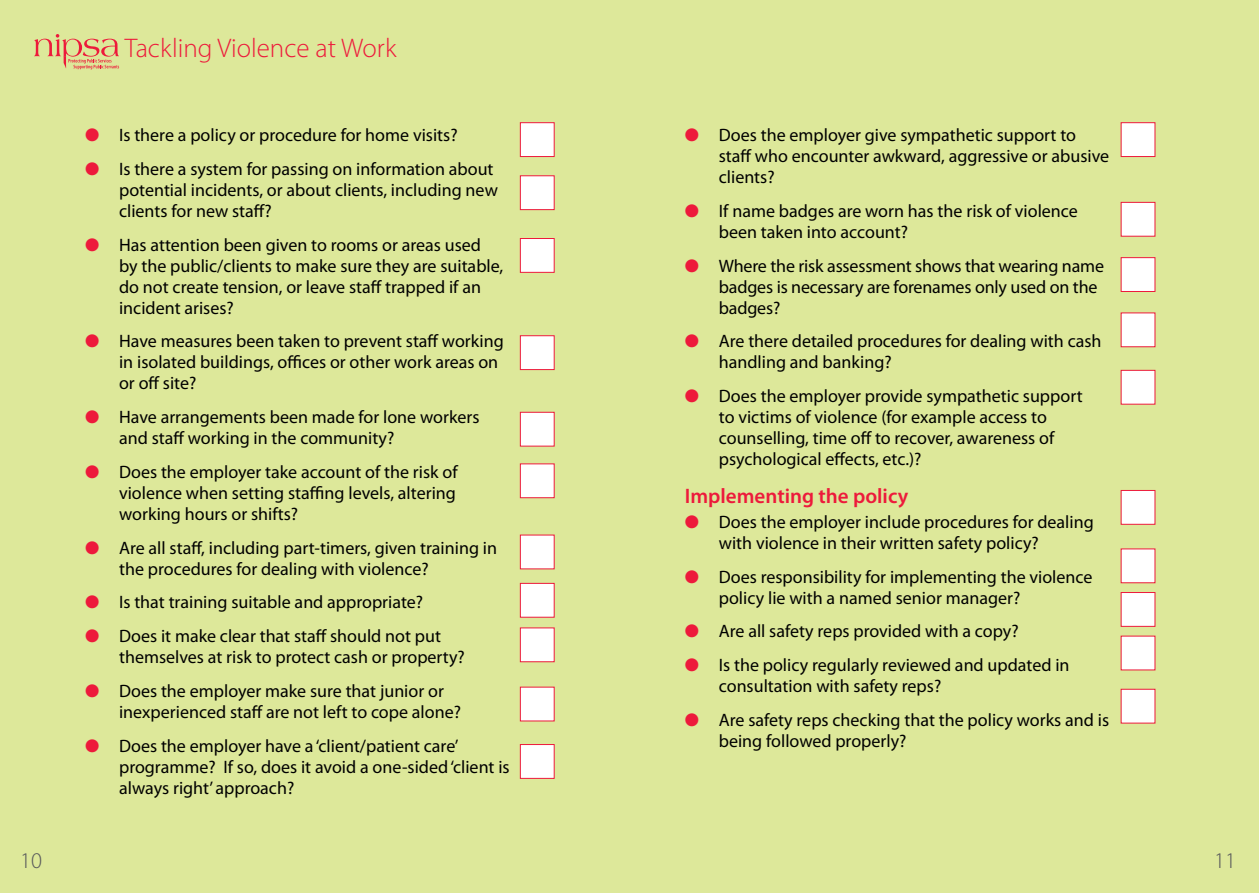
<style>
.page{position:relative;width:1259px;height:893px;background:#fff}
.page>*{position:absolute;margin:0;border:0;box-sizing:border-box;transform-origin:0 0}
.t1{font:300 27px "Myriad Pro";color:#ed1a3b}
.t2{font:300 22.5px "Myriad Pro";color:#58595b}
.t3{font:600 21px "Myriad Pro";color:#ed1a3b}
.t4{font:18px/21px "Myriad Pro";color:#000}
.s1{color:#ed1a3b}
</style>
<div class="page">
<div style="left:0;top:0;width:628px;height:893px;background:#dde89a"></div>
<div style="left:628px;top:0;width:631px;height:893px;background:#dde89a"></div>
<svg style="left:34px;top:34px;width:85px;height:36px"></svg>
<div style="left:520px;top:122px;width:34px;height:35px;background:#fff;border:1px solid #ed1a3b"></div>
<div style="left:1120px;top:122px;width:35px;height:35px;background:#fff;border:1px solid #ed1a3b"></div>
<div style="left:1120px;top:202px;width:35px;height:35px;background:#fff"></div>
<div style="left:1120px;top:257px;width:35px;height:35px;background:#fff;border:1px solid #ed1a3b"></div>
<div style="left:1120px;top:313px;width:35px;height:34px;background:#fff"></div>
<div style="left:1120px;top:370px;width:35px;height:35px;background:#fff"></div>
<div style="left:1120px;top:490px;width:35px;height:35px;background:#fff;border:1px solid #ed1a3b"></div>
<div style="left:1120px;top:549px;width:35px;height:34px;background:#fff"></div>
<div style="left:1120px;top:592px;width:35px;height:35px;background:#fff;border:1px solid #ed1a3b"></div>
<div style="left:1120px;top:636px;width:35px;height:34px;background:#fff"></div>
<div style="left:1120px;top:689px;width:35px;height:34px;background:#fff"></div>
<div style="left:520px;top:175px;width:34px;height:35px;background:#fff;border:1px solid #ed1a3b"></div>
<div style="left:520px;top:238px;width:34px;height:35px;background:#fff;border:1px solid #ed1a3b"></div>
<div style="left:520px;top:335px;width:34px;height:35px;background:#fff;border:1px solid #ed1a3b"></div>
<div style="left:520px;top:412px;width:34px;height:34px;background:#fff;border:1px solid #ed1a3b"></div>
<div style="left:520px;top:463px;width:34px;height:35px;background:#fff;border:1px solid #ed1a3b"></div>
<div style="left:520px;top:535px;width:34px;height:34px;background:#fff"></div>
<div style="left:520px;top:583px;width:34px;height:35px;background:#fff;border:1px solid #ed1a3b"></div>
<div style="left:520px;top:627px;width:34px;height:35px;background:#fff;border:1px solid #ed1a3b"></div>
<div style="left:520px;top:687px;width:34px;height:34px;background:#fff"></div>
<div style="left:520px;top:744px;width:34px;height:35px;background:#fff;border:1px solid #ed1a3b"></div>
<h1 class="t1" style="left:125px;top:31px;width:273px">Tackling Violence at Work</h1>
<p class="t4" style="left:85px;top:124px;width:374px"><span class="s1">●</span> Is there a policy or procedure for home visits?</p>
<p class="t4" style="left:119px;top:158px;width:380px;text-indent:-34px"><span class="s1">●</span> Is there a system for passing on information about potential incidents, or about clients, including new clients for new staff?</p>
<p class="t4" style="left:119px;top:234px;width:386px;text-indent:-34px"><span class="s1">●</span> Has attention been given to rooms or areas used by the public/clients to make sure they are suitable, do not create tension, or leave staff trapped if an incident arises?</p>
<p class="t4" style="left:119px;top:331px;width:386px;text-indent:-34px"><span class="s1">●</span> Have measures been taken to prevent staff working in isolated buildings, offices or other work areas on or off site?</p>
<p class="t4" style="left:119px;top:406px;width:362px;text-indent:-34px"><span class="s1">●</span> Have arrangements been made for lone workers and staff working in the community?</p>
<p class="t4" style="left:119px;top:461px;width:340px;text-align:justify;text-indent:-34px"><span class="s1">●</span> Does the employer take account of the risk of violence when setting staffing levels, altering working hours or shifts?</p>
<p class="t4" style="left:119px;top:537px;width:379px;text-indent:-34px"><span class="s1">●</span> Are all staff, including part-timers, given training in the procedures for dealing with violence?</p>
<p class="t4" style="left:85px;top:592px;width:340px"><span class="s1">●</span> Is that training suitable and appropriate?</p>
<p class="t4" style="left:119px;top:625px;width:347px;text-indent:-34px"><span class="s1">●</span> Does it make clear that staff should not put themselves at risk to protect cash or property?</p>
<p class="t4" style="left:119px;top:680px;width:343px;text-indent:-34px"><span class="s1">●</span> Does the employer make sure that junior or inexperienced staff are not left to cope alone?</p>
<p class="t4" style="left:119px;top:735px;width:392px;text-indent:-34px"><span class="s1">●</span> Does the employer have a ‘client/patient care’ programme? If so, does it avoid a one-sided ‘client is always right’ approach?</p>
<p class="t4" style="left:719px;top:124px;width:392px;text-indent:-34px"><span class="s1">●</span> Does the employer give sympathetic support to staff who encounter awkward, aggressive or abusive clients?</p>
<p class="t4" style="left:719px;top:200px;width:360px;text-indent:-34px"><span class="s1">●</span> If name badges are worn has the risk of violence been taken into account?</p>
<p class="t4" style="left:719px;top:255px;width:387px;text-indent:-34px"><span class="s1">●</span> Where the risk assessment shows that wearing name badges is necessary are forenames only used on the badges?</p>
<p class="t4" style="left:719px;top:331px;width:384px;text-indent:-34px"><span class="s1">●</span> Are there detailed procedures for dealing with cash handling and banking?</p>
<p class="t4" style="left:719px;top:385px;width:365px;text-indent:-34px"><span class="s1">●</span> Does the employer provide sympathetic support to victims of violence (for example access to counselling, time off to recover, awareness of psychological effects, etc.)?</p>
<p class="t3" style="left:685px;top:482px;width:225px">Implementing the policy</p>
<p class="t4" style="left:719px;top:511px;width:376px;text-indent:-34px"><span class="s1">●</span> Does the employer include procedures for dealing with violence in their written safety policy?</p>
<p class="t4" style="left:719px;top:566px;width:375px;text-indent:-34px"><span class="s1">●</span> Does responsibility for implementing the violence policy lie with a named senior manager?</p>
<p class="t4" style="left:685px;top:620px;width:335px"><span class="s1">●</span> Are all safety reps provided with a copy?</p>
<p class="t4" style="left:719px;top:654px;width:352px;text-indent:-34px"><span class="s1">●</span> Is the policy regularly reviewed and updated in consultation with safety reps?</p>
<p class="t4" style="left:719px;top:709px;width:392px;text-indent:-34px"><span class="s1">●</span> Are safety reps checking that the policy works and is being followed properly?</p>
<p class="t2" style="left:20px;top:847px;width:23px">10</p>
<p class="t2" style="left:1214px;top:847px;width:23px">11</p>
</div>
